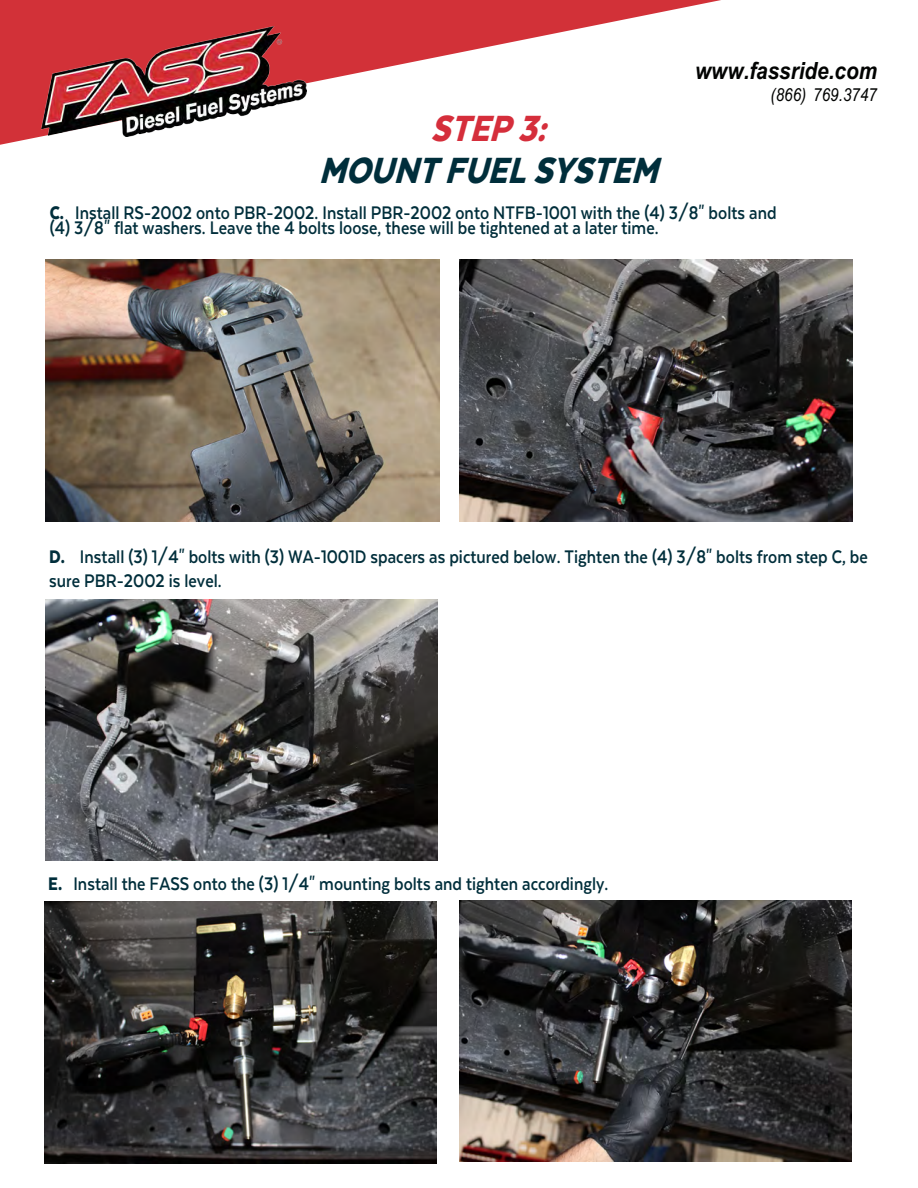
<style>
.page{position:relative;width:918px;height:1188px;background:#fff}
.page>*{position:absolute;margin:0;border:0;box-sizing:border-box;transform-origin:0 0}
.t1{font:italic 900 42px "Texta";color:#002e3b;scale:.87 1}
.t2{font:italic 900 42px "Texta";color:#d52e3b;scale:.87 1}
.t3{font:italic 700 23.7px "Arial";color:#020302;scale:.87 1}
.t4{font:700 21px/24px "Texta";color:#002e3b;scale:.87 1}
.t5{font:italic 18px "Arial";letter-spacing:.005em;color:#020302;scale:.84 1}
.s1{font-weight:900}
</style>
<div class="page">
<svg style="left:0;top:0;width:721px;height:145px"></svg>
<img style="left:42px;top:27px;width:264px;height:109px">
<img style="left:46px;top:259px;width:393px;height:262px">
<img style="left:460px;top:259px;width:393px;height:262px">
<img style="left:46px;top:600px;width:392px;height:261px">
<img style="left:45px;top:902px;width:392px;height:261px">
<img style="left:460px;top:900px;width:392px;height:262px">
<p class="t3" style="left:695px;top:55px;width:211px">www.fassride.com</p>
<p class="t5" style="left:771px;top:83px;width:128px">(866) 769.3747</p>
<h1 class="t2" style="left:431px;top:107px;width:147px">STEP 3:</h1>
<h1 class="t1" style="left:319px;top:148px;width:404px">MOUNTFUELSYSTEM</h1>
<p class="t4" style="left:50px;top:201px;width:837px"><span class="s1">C.</span> Install RS-2002 onto PBR-2002. Install PBR-2002 onto NTFB-1001 with the (4) 3/8" bolts and</p>
<p class="t4" style="left:50px;top:215px;width:701px">(4) 3/8" flat washers. Leave the 4 bolts loose, these will be tightened at a later time.</p>
<p class="t4" style="left:49px;top:544px;width:942px"><span class="s1">D.</span> Install (3) 1/4" bolts with (3) WA-1001D spacers as pictured below. Tighten the (4) 3/8" bolts from step C, be sure PBR-2002 is level.</p>
<p class="t4" style="left:48px;top:872px;width:645px"><span class="s1">E.</span> Install the FASS onto the (3) 1/4" mounting bolts and tighten accordingly.</p>
</div>
